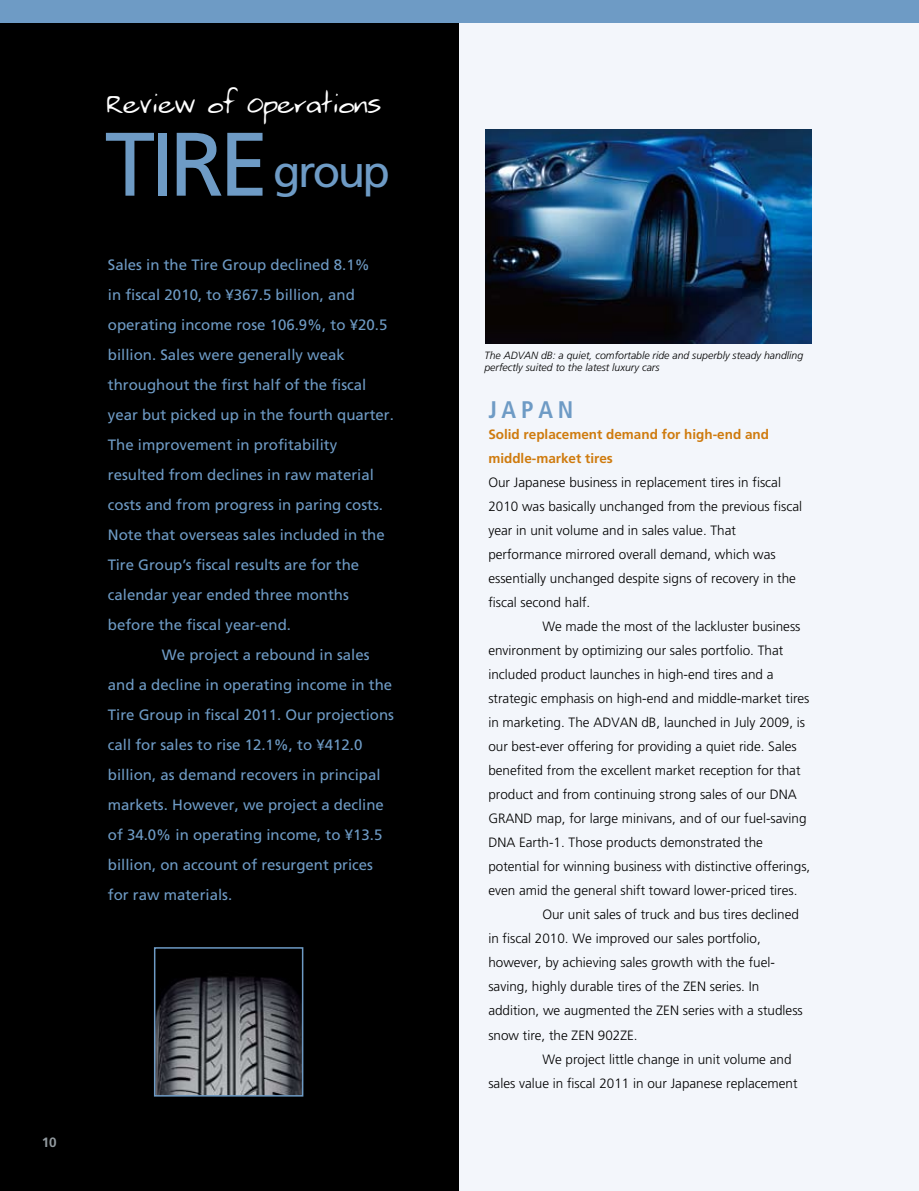
<style>
.page{position:relative;width:919px;height:1191px;background:#fff}
.page>*{position:absolute;margin:0;border:0;box-sizing:border-box;transform-origin:0 0}
.t1{font:45px "Frutiger";letter-spacing:-.06em;color:#6e9bc5}
.t2{font:28.5px "Nickys Hand";letter-spacing:-.02em;color:#fff}
.t3{font:700 condensed 24px "Frutiger";letter-spacing:.2em;color:#6e9bc5}
.t4{font:15px "Frutiger";color:#6e9bc5}
.t5{font:300 13.5px "Frutiger";color:#000}
.t6{font:700 13.5px/24px "Frutiger";color:#cf7b0e}
.t7{font:700 13.5px "Frutiger";color:#929a9f}
.t8{font:italic 300 10.5px/12px "Frutiger";color:#000}
.s1{font-size:90px}
</style>
<div class="page">
<div style="left:0;top:1px;width:918px;height:1190px;background:#f3f6fb"></div>
<div style="left:0;top:1px;width:458px;height:1190px;background:#000"></div>
<div style="left:0;top:0;width:918px;height:23px;background:#6e9bc5"></div>
<img style="left:157px;top:976px;width:143px;height:117px">
<div style="left:154px;top:947px;width:149px;height:149px;border:2px solid #6e9bc5"></div>
<img style="left:485px;top:130px;width:326px;height:213px">
<h2 class="t2" style="left:106px;top:87px;width:276px">Review of Operations</h2>
<h1 class="t1" style="left:105px;top:145px;width:286px"><span class="s1">TIRE</span> group</h1>
<p class="t4" style="left:108px;top:256px;width:263px">Sales in the Tire Group declined 8.1%</p>
<p class="t4" style="left:108px;top:286px;width:248px">in fiscal 2010, to ¥367.5 billion, and</p>
<p class="t4" style="left:108px;top:316px;width:281px">operating income rose 106.9%, to ¥20.5</p>
<p class="t4" style="left:108px;top:346px;width:238px">billion. Sales were generally weak</p>
<p class="t4" style="left:108px;top:376px;width:260px">throughout the first half of the fiscal</p>
<p class="t4" style="left:108px;top:406px;width:287px">year but picked up in the fourth quarter.</p>
<p class="t4" style="left:108px;top:436px;width:231px">The improvement in profitability</p>
<p class="t4" style="left:108px;top:466px;width:267px">resulted from declines in raw material</p>
<p class="t4" style="left:108px;top:496px;width:277px">costs and from progress in paring costs.</p>
<p class="t4" style="left:108px;top:526px;width:278px">Note that overseas sales included in the</p>
<p class="t4" style="left:108px;top:556px;width:253px">Tire Group’s fiscal results are for the</p>
<p class="t4" style="left:108px;top:586px;width:242px">calendar year ended three months</p>
<p class="t4" style="left:108px;top:616px;width:185px">before the fiscal year-end.</p>
<p class="t4" style="left:162px;top:646px;width:209px">We project a rebound in sales</p>
<p class="t4" style="left:108px;top:676px;width:286px">and a decline in operating income in the</p>
<p class="t4" style="left:108px;top:706px;width:287px">Tire Group in fiscal 2011. Our projections</p>
<p class="t4" style="left:108px;top:736px;width:256px">call for sales to rise 12.1%, to ¥412.0</p>
<p class="t4" style="left:108px;top:766px;width:274px">billion, as demand recovers in principal</p>
<p class="t4" style="left:108px;top:796px;width:277px">markets. However, we project a decline</p>
<p class="t4" style="left:108px;top:826px;width:276px">of 34.0% in operating income, to ¥13.5</p>
<p class="t4" style="left:108px;top:856px;width:267px">billion, on account of resurgent prices</p>
<p class="t4" style="left:108px;top:886px;width:126px">for raw materials.</p>
<p class="t7" style="left:42px;top:1134px;width:17px">10</p>
<p class="t8" style="left:484px;top:350px;width:320px">The ADVAN dB: a quiet, comfortable ride and superbly steady handling perfectly suited to the latest luxury cars</p>
<h3 class="t3" style="left:488px;top:395px;width:86px">JAPAN</h3>
<p class="t6" style="left:488px;top:422px;width:282px">Solid replacement demand for high-end and middle-market tires</p>
<p class="t5" style="left:488px;top:475px;width:294px">Our Japanese business in replacement tires in fiscal</p>
<p class="t5" style="left:488px;top:499px;width:315px">2010 was basically unchanged from the previous fiscal</p>
<p class="t5" style="left:488px;top:523px;width:249px">year in unit volume and in sales value. That</p>
<p class="t5" style="left:488px;top:547px;width:289px">performance mirrored overall demand, which was</p>
<p class="t5" style="left:488px;top:571px;width:309px">essentially unchanged despite signs of recovery in the</p>
<p class="t5" style="left:488px;top:595px;width:104px">fiscal second half.</p>
<p class="t5" style="left:542px;top:619px;width:260px">We made the most of the lackluster business</p>
<p class="t5" style="left:488px;top:643px;width:296px">environment by optimizing our sales portfolio. That</p>
<p class="t5" style="left:488px;top:667px;width:287px">included product launches in high-end tires and a</p>
<p class="t5" style="left:488px;top:691px;width:323px">strategic emphasis on high-end and middle-market tires</p>
<p class="t5" style="left:488px;top:715px;width:318px">in marketing. The ADVAN dB, launched in July 2009, is</p>
<p class="t5" style="left:488px;top:739px;width:310px">our best-ever offering for providing a quiet ride. Sales</p>
<p class="t5" style="left:488px;top:763px;width:313px">benefited from the excellent market reception for that</p>
<p class="t5" style="left:488px;top:787px;width:310px">product and from continuing strong sales of our DNA</p>
<p class="t5" style="left:488px;top:811px;width:320px">GRAND map, for large minivans, and of our fuel-saving</p>
<p class="t5" style="left:488px;top:835px;width:276px">DNA Earth-1. Those products demonstrated the</p>
<p class="t5" style="left:488px;top:859px;width:323px">potential for winning business with distinctive offerings,</p>
<p class="t5" style="left:488px;top:883px;width:311px">even amid the general shift toward lower-priced tires.</p>
<p class="t5" style="left:542px;top:907px;width:258px">Our unit sales of truck and bus tires declined</p>
<p class="t5" style="left:488px;top:931px;width:274px">in fiscal 2010. We improved our sales portfolio,</p>
<p class="t5" style="left:488px;top:955px;width:288px">however, by achieving sales growth with the fuel-</p>
<p class="t5" style="left:488px;top:979px;width:272px">saving, highly durable tires of the ZEN series. In</p>
<p class="t5" style="left:488px;top:1003px;width:316px">addition, we augmented the ZEN series with a studless</p>
<p class="t5" style="left:488px;top:1027px;width:151px">snow tire, the ZEN 902ZE.</p>
<p class="t5" style="left:542px;top:1051px;width:251px">We project little change in unit volume and</p>
<p class="t5" style="left:488px;top:1075px;width:311px">sales value in fiscal 2011 in our Japanese replacement</p>
</div>
